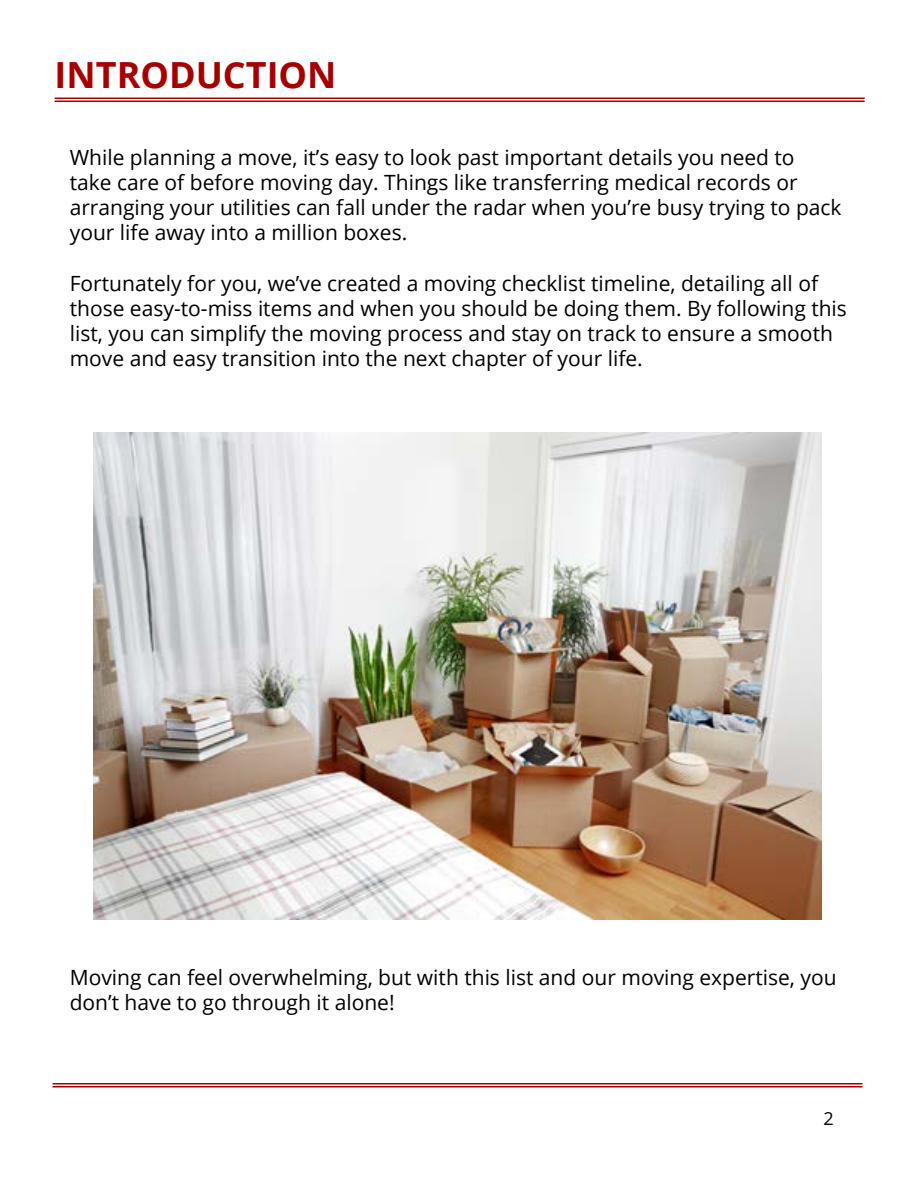
<style>
.page{position:relative;width:918px;height:1188px;background:#fff}
.page>*{position:absolute;margin:0;border:0;box-sizing:border-box;transform-origin:0 0}
.t1{font:700 36px "Open Sans";color:#a40000}
.t2{font:21px/25.2px "Open Sans";color:#000}
.t3{font:18px "Open Sans";color:#000}
</style>
<div class="page">
<hr style="left:55px;top:98px;width:810px;height:1px;background:#a40000">
<hr style="left:55px;top:101px;width:810px;height:1px;background:#a40000">
<hr style="left:52px;top:1083px;width:810px;height:1px;background:#a40000">
<hr style="left:52px;top:1086px;width:810px;height:2px;background:#a40000">
<img style="left:93px;top:432px;width:729px;height:487px">
<h1 class="t1" style="left:55px;top:49px;width:283px">INTRODUCTION</h1>
<p class="t2" style="left:70px;top:144px;width:773px">While planning a move, it’s easy to look past important details you need to take care of before moving day. Things like transferring medical records or arranging your utilities can fall under the radar when you’re busy trying to pack your life away into a million boxes.</p>
<p class="t2" style="left:70px;top:270px;width:779px">Fortunately for you, we’ve created a moving checklist timeline, detailing all of those easy-to-miss items and when you should be doing them. By following this list, you can simplify the moving process and stay on track to ensure a smooth move and easy transition into the next chapter of your life.</p>
<p class="t2" style="left:70px;top:964px;width:768px">Moving can feel overwhelming, but with this list and our moving expertise, you don’t have to go through it alone!</p>
<p class="t3" style="left:824px;top:1106px;width:12px">2</p>
</div>
